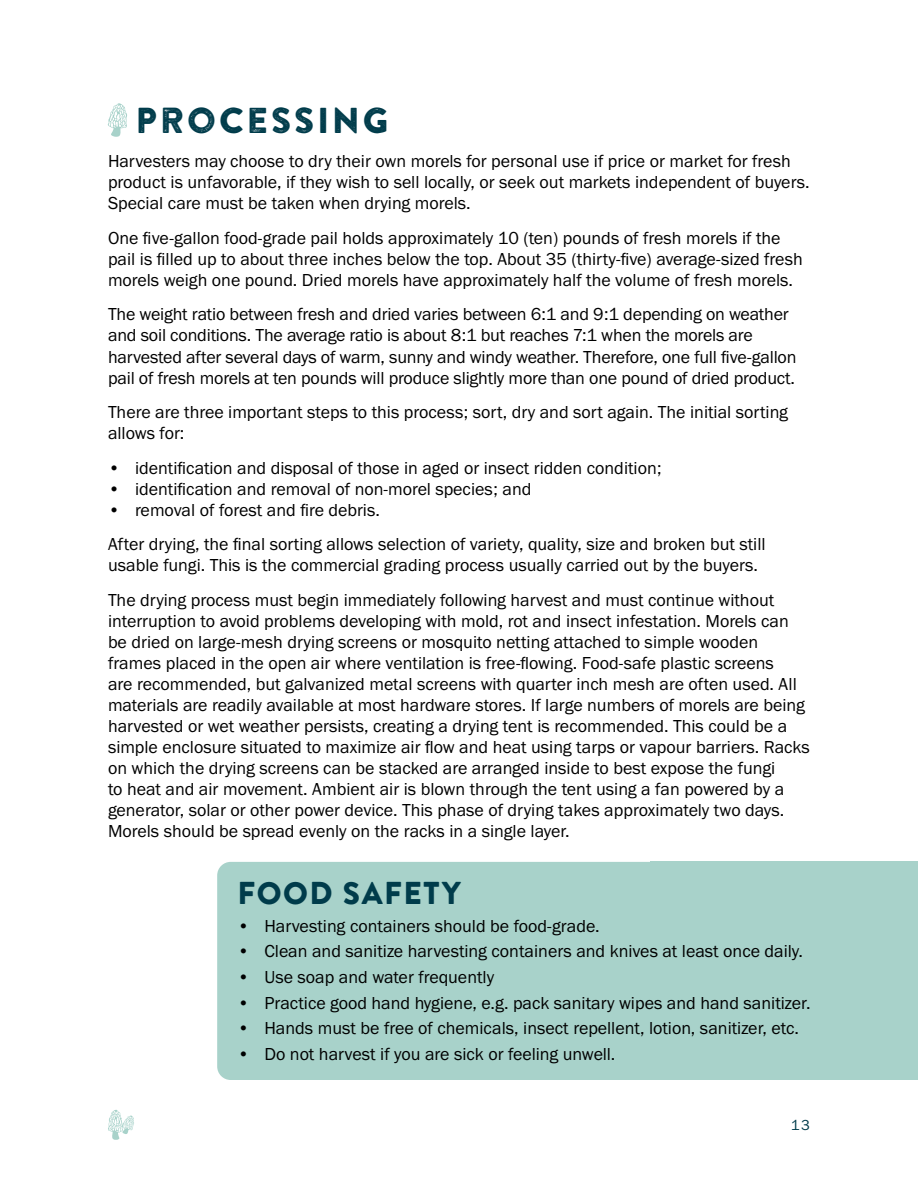
<style>
.page{position:relative;width:918px;height:1188px;background:#fff}
.page>*{position:absolute;margin:0;border:0;box-sizing:border-box;transform-origin:0 0}
.t1{font:36px "Brandon Printed One";letter-spacing:.05em;color:#003c4b}
.t2{font:900 31.5px "Brandon Grotesque";letter-spacing:.05em;color:#003c4b}
.t3{font:18px/21px "Franklin Gothic URW Boo";color:#000}
.t4{font:15px "Franklin Gothic URW Boo";color:#003c4b}
</style>
<div class="page">
<svg style="left:108px;top:1109px;width:26px;height:31px"></svg>
<svg style="left:107px;top:103px;width:20px;height:34px"></svg>
<div style="left:651px;top:862px;width:267px;height:218px;background:#a8d2ca"></div>
<div style="left:217px;top:862px;width:614px;height:218px;background:#a8d2ca;border-radius:14px"></div>
<h1 class="t1" style="left:135px;top:98px;width:256px">PROCESSING</h1>
<p class="t3" style="left:108px;top:151px;width:703px">Harvesters may choose to dry their own morels for personal use if price or market for fresh product is unfavorable, if they wish to sell locally, or seek out markets independent of buyers.<br>Special care must be taken when drying morels.</p>
<p class="t3" style="left:108px;top:227px;width:696px">One five-gallon food-grade pail holds approximately 10 (ten) pounds of fresh morels if the pail is filled up to about three inches below the top. About 35 (thirty-five) average-sized fresh morels weigh one pound. Dried morels have approximately half the volume of fresh morels.</p>
<p class="t3" style="left:108px;top:304px;width:690px">The weight ratio between fresh and dried varies between 6:1 and 9:1 depending on weather and soil conditions. The average ratio is about 8:1 but reaches 7:1 when the morels are harvested after several days of warm, sunny and windy weather. Therefore, one full five-gallon pail of fresh morels at ten pounds will produce slightly more than one pound of dried product.</p>
<p class="t3" style="left:108px;top:401px;width:682px">There are three important steps to this process; sort, dry and sort again. The initial sorting allows for:</p>
<p class="t3" style="left:108px;top:457px;width:555px">• identification and disposal of those in aged or insect ridden condition;</p>
<p class="t3" style="left:108px;top:478px;width:425px">• identification and removal of non-morel species; and</p>
<p class="t3" style="left:108px;top:492px;width:659px;line-height:34.5px">• removal of forest and fire debris.<br>After drying, the final sorting allows selection of variety, quality, size and broken but still</p>
<p class="t3" style="left:108px;top:547px;width:668px;line-height:34.5px">usable fungi. This is the commercial grading process usually carried out by the buyers.<br>The drying process must begin immediately following harvest and must continue without</p>
<p class="t3" style="left:108px;top:610px;width:703px">interruption to avoid problems developing with mold, rot and insect infestation. Morels can be dried on large-mesh drying screens or mosquito netting attached to simple wooden frames placed in the open air where ventilation is free-flowing. Food-safe plastic screens<br>are recommended, but galvanized metal screens with quarter inch mesh are often used. All materials are readily available at most hardware stores. If large numbers of morels are being harvested or wet weather persists, creating a drying tent is recommended. This could be a simple enclosure situated to maximize air flow and heat using tarps or vapour barriers. Racks on which the drying screens can be stacked are arranged inside to best expose the fungi<br>to heat and air movement. Ambient air is blown through the tent using a fan powered by a generator, solar or other power device. This phase of drying takes approximately two days.<br>Morels should be spread evenly on the racks in a single layer.</p>
<h2 class="t2" style="left:237px;top:871px;width:225px">FOOD SAFETY</h2>
<p class="t3" style="left:237px;top:915px;width:364px">• Harvesting containers should be food-grade.</p>
<p class="t3" style="left:237px;top:941px;width:567px">• Clean and sanitize harvesting containers and knives at least once daily.</p>
<p class="t3" style="left:237px;top:966px;width:258px">• Use soap and water frequently</p>
<p class="t3" style="left:237px;top:992px;width:575px">• Practice good hand hygiene, e.g. pack sanitary wipes and hand sanitizer.</p>
<p class="t3" style="left:237px;top:1017px;width:563px">• Hands must be free of chemicals, insect repellent, lotion, sanitizer, etc.</p>
<p class="t3" style="left:237px;top:1043px;width:380px">• Do not harvest if you are sick or feeling unwell.</p>
<p class="t4" style="left:791px;top:1116px;width:21px">13</p>
</div>
